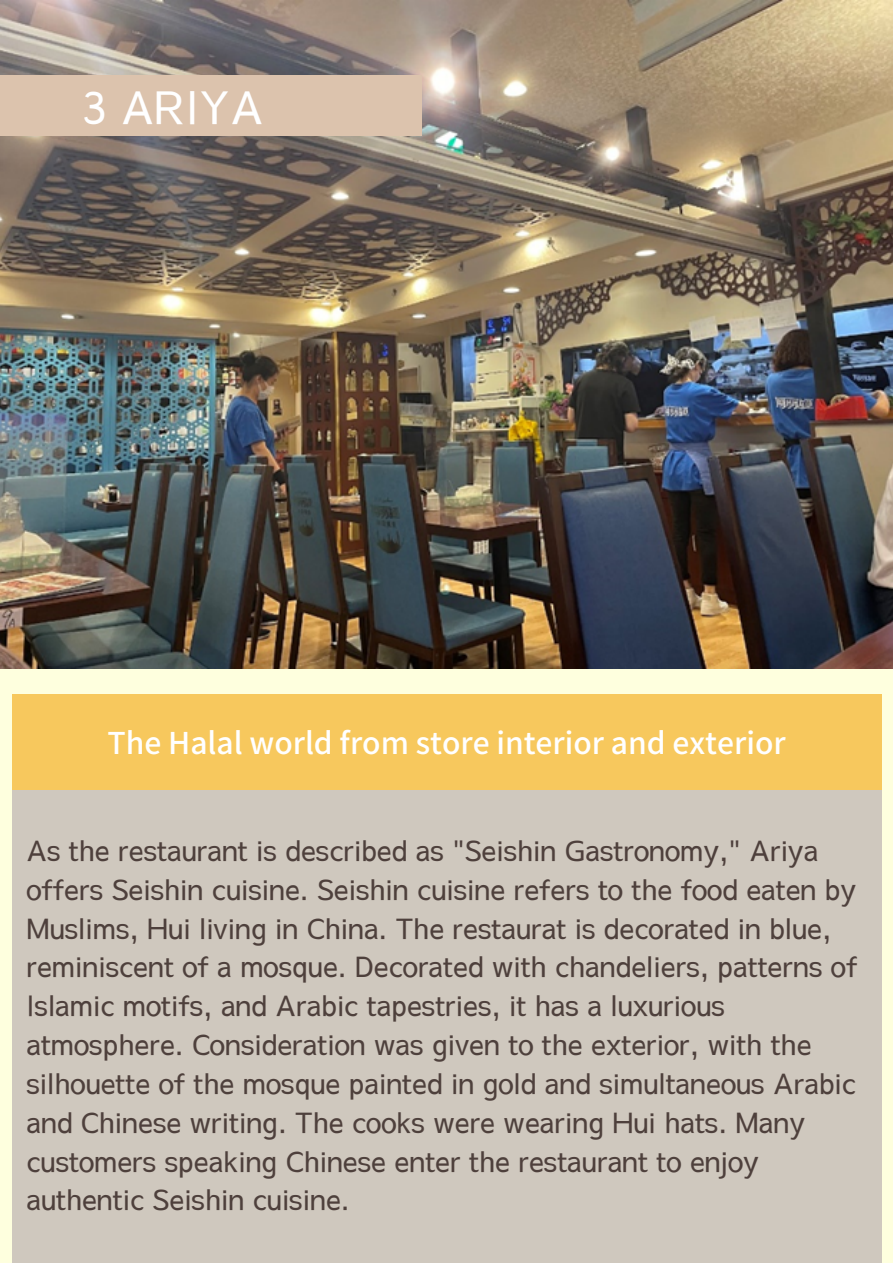
<style>
.page{position:relative;width:893px;height:1263px;background:#feffde}
.page>*{position:absolute;margin:0;border:0;box-sizing:border-box;transform-origin:0 0}
.t1{font:500 45px "Sawarabi Gothic";color:#fff}
.t2{font:500 30px "Noto Sans JP";color:#fff}
.t3{font:500 28.05px/38.8px "Sawarabi Gothic";color:#4e403c}
</style>
<div class="page">
<img style="left:0;top:0;width:893px;height:669px">
<div style="left:0;top:75px;width:422px;height:60px;background:#dcc3ad"></div>
<div style="left:12px;top:790px;width:869px;height:473px;background:#cfc8be"></div>
<div style="left:12px;top:694px;width:869px;height:96px;background:#f7c85d"></div>
<h1 class="t1" style="left:83px;top:86px;width:182px">3 ARIYA</h1>
<p class="t2" style="left:107px;top:719px;width:679px">The Halal world from store interior and exterior</p>
<p class="t3" style="left:26px;top:832px;width:832px">As the restaurant is described as "Seishin Gastronomy," Ariya offers Seishin cuisine. Seishin cuisine refers to the food eaten by Muslims, Hui living in China. The restaurat is decorated in blue, reminiscent of a mosque. Decorated with chandeliers, patterns of Islamic motifs, and Arabic tapestries, it has a luxurious atmosphere. Consideration was given to the exterior, with the silhouette of the mosque painted in gold and simultaneous Arabic and Chinese writing. The cooks were wearing Hui hats. Many customers speaking Chinese enter the restaurant to enjoy authentic Seishin cuisine.</p>
</div>
